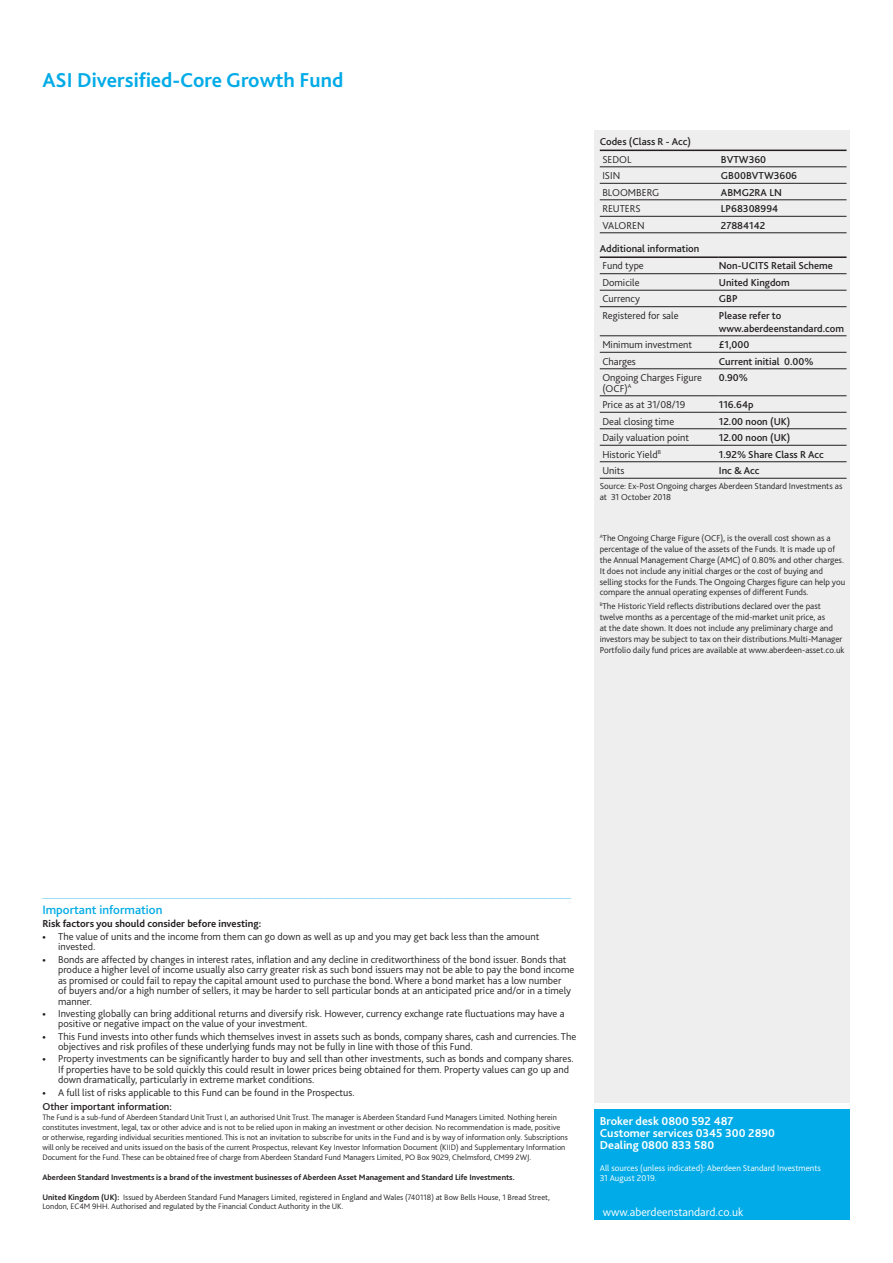
<style>
.page{position:relative;width:893px;height:1263px;background:#fff}
.page>*{position:absolute;margin:0;border:0;box-sizing:border-box;transform-origin:0 0}
.t1{font:700 21px "Bliss 2";color:#00abe7}
.t2{font:500 12.75px "Bliss 2";color:#00abe7}
.t3{font:700 12px/12px "Bliss 2";color:#fff}
.t4{font:300 12px "Bliss 2";color:#fff}
.t5{font:300 10.5px/10.5px "Bliss 2";color:#231f20}
.t6{font:500 10.5px/12.6px "Bliss 2";color:#231f20}
.t7{font:700 10.5px "Bliss 2";color:#231f20}
.t8{font:300 9px/10.8px "Bliss 2";color:#231f20}
.t9{font:300 9px/10.8px "Bliss 2";color:#fff}
.t10{font:300 8.25px/9.9px "Bliss 2";color:#231f20}
.t11{font:700 8.25px "Bliss 2";color:#231f20}
.t12{font:7.5px "Times New Roman";color:#00abe7}
.s1{font-weight:500}
.s2{font-weight:700}
</style>
<div class="page">
<div style="left:594px;top:130px;width:256px;height:972px;background:#eeeeef"></div>
<div style="left:594px;top:1109px;width:256px;height:110px;background:#00abe7"></div>
<svg style="left:600px;top:151px;width:246px;height:65px"></svg>
<hr style="left:600px;top:150px;width:121px;height:1px;background:#231f20">
<hr style="left:721px;top:150px;width:125px;height:1px;background:#231f20">
<hr style="left:600px;top:166px;width:121px;height:1px;background:#231f20">
<hr style="left:721px;top:166px;width:125px;height:1px;background:#231f20">
<hr style="left:600px;top:183px;width:121px;height:1px;background:#231f20">
<hr style="left:721px;top:183px;width:125px;height:1px;background:#231f20">
<hr style="left:600px;top:199px;width:121px;height:1px;background:#231f20">
<hr style="left:721px;top:199px;width:125px;height:1px;background:#231f20">
<hr style="left:600px;top:216px;width:121px;height:1px;background:#231f20">
<hr style="left:721px;top:216px;width:125px;height:1px;background:#231f20">
<hr style="left:600px;top:232px;width:121px;height:1px;background:#231f20">
<hr style="left:721px;top:232px;width:125px;height:1px;background:#231f20">
<svg style="left:600px;top:274px;width:246px;height:204px"></svg>
<hr style="left:600px;top:256px;width:119px;height:2px;background:#231f20">
<hr style="left:719px;top:256px;width:127px;height:2px;background:#231f20">
<hr style="left:600px;top:273px;width:119px;height:1px;background:#231f20">
<hr style="left:719px;top:273px;width:127px;height:1px;background:#231f20">
<hr style="left:600px;top:290px;width:119px;height:1px;background:#231f20">
<hr style="left:719px;top:290px;width:127px;height:1px;background:#231f20">
<hr style="left:600px;top:306px;width:119px;height:1px;background:#231f20">
<hr style="left:719px;top:306px;width:127px;height:1px;background:#231f20">
<hr style="left:600px;top:335px;width:119px;height:1px;background:#231f20">
<hr style="left:719px;top:335px;width:127px;height:1px;background:#231f20">
<hr style="left:600px;top:352px;width:119px;height:1px;background:#231f20">
<hr style="left:719px;top:352px;width:127px;height:1px;background:#231f20">
<hr style="left:600px;top:368px;width:119px;height:1px;background:#231f20">
<hr style="left:719px;top:368px;width:127px;height:1px;background:#231f20">
<hr style="left:600px;top:395px;width:119px;height:1px;background:#231f20">
<hr style="left:719px;top:395px;width:127px;height:1px;background:#231f20">
<hr style="left:600px;top:412px;width:119px;height:1px;background:#231f20">
<hr style="left:719px;top:412px;width:127px;height:1px;background:#231f20">
<hr style="left:600px;top:428px;width:119px;height:1px;background:#231f20">
<hr style="left:719px;top:428px;width:127px;height:1px;background:#231f20">
<hr style="left:600px;top:445px;width:119px;height:1px;background:#231f20">
<hr style="left:719px;top:445px;width:127px;height:1px;background:#231f20">
<hr style="left:600px;top:461px;width:119px;height:1px;background:#231f20">
<hr style="left:719px;top:461px;width:127px;height:1px;background:#231f20">
<hr style="left:600px;top:478px;width:119px;height:1px;background:#231f20">
<hr style="left:719px;top:478px;width:127px;height:1px;background:#231f20">
<h1 class="t1" style="left:42px;top:67px;width:302px">ASI Diversified-Core Growth Fund</h1>
<p class="t6" style="left:600px;top:135px;width:93px">Codes (Class R - Acc)</p>
<p class="t5" style="left:602px;top:154px;width:31px">SEDOL</p>
<p class="t6" style="left:721px;top:153px;width:47px">BVTW360</p>
<p class="t5" style="left:602px;top:170px;width:19px">ISIN</p>
<p class="t6" style="left:721px;top:169px;width:78px">GB00BVTW3606</p>
<p class="t5" style="left:602px;top:187px;width:58px">BLOOMBERG</p>
<p class="t6" style="left:721px;top:186px;width:62px">ABMG2RA LN</p>
<p class="t5" style="left:602px;top:203px;width:40px">REUTERS</p>
<p class="t6" style="left:721px;top:202px;width:59px">LP68308994</p>
<p class="t5" style="left:602px;top:220px;width:44px">VALOREN</p>
<p class="t6" style="left:721px;top:219px;width:46px">27884142</p>
<p class="t6" style="left:600px;top:242px;width:101px">Additional information</p>
<p class="t5" style="left:602px;top:261px;width:43px">Fund type</p>
<p class="t6" style="left:719px;top:260px;width:116px">Non-UCITS Retail Scheme</p>
<p class="t5" style="left:602px;top:277px;width:39px">Domicile</p>
<p class="t6" style="left:719px;top:276px;width:73px">United Kingdom</p>
<p class="t5" style="left:602px;top:294px;width:39px">Currency</p>
<p class="t6" style="left:719px;top:292px;width:20px">GBP</p>
<p class="t5" style="left:602px;top:310px;width:78px">Registered for sale</p>
<p class="t6" style="left:719px;top:309px;width:127px">Please refer to www.aberdeenstandard.com</p>
<p class="t5" style="left:602px;top:339px;width:91px">Minimum investment</p>
<p class="t6" style="left:719px;top:338px;width:32px">£1,000</p>
<p class="t5" style="left:602px;top:356px;width:35px">Charges</p>
<p class="t6" style="left:719px;top:355px;width:96px">Current initial 0.00%</p>
<p class="t5" style="left:602px;top:372px;width:101px">Ongoing Charges Figure (OCF)<sup>A</sup></p>
<p class="t6" style="left:719px;top:371px;width:31px">0.90%</p>
<p class="t5" style="left:602px;top:399px;width:85px">Price as at 31/08/19</p>
<p class="t6" style="left:719px;top:398px;width:36px">116.64p</p>
<p class="t5" style="left:602px;top:416px;width:73px">Deal closing time</p>
<p class="t6" style="left:719px;top:414px;width:73px">12.00 noon (UK)</p>
<p class="t5" style="left:602px;top:432px;width:88px">Daily valuation point</p>
<p class="t6" style="left:719px;top:431px;width:73px">12.00 noon (UK)</p>
<p class="t5" style="left:602px;top:448px;width:60px">Historic Yield<sup>B</sup></p>
<p class="t6" style="left:719px;top:447px;width:106px">1.92% Share Class R Acc</p>
<p class="t5" style="left:602px;top:465px;width:24px">Units</p>
<p class="t6" style="left:719px;top:464px;width:42px">Inc &amp; Acc</p>
<p class="t8" style="left:600px;top:481px;width:244px">Source: Ex-Post Ongoing charges Aberdeen Standard Investments as at 31 October 2018</p>
<p class="t8" style="left:600px;top:533px;width:247px"><sup>A</sup>The Ongoing Charge Figure (OCF), is the overall cost shown as a percentage of the value of the assets of the Funds. It is made up of the Annual Management Charge (AMC) of 0.80% and other charges.<br>It does not include any initial charges or the cost of buying and selling stocks for the Funds. The Ongoing Charges figure can help you compare the annual operating expenses of different Funds.</p>
<p class="t8" style="left:600px;top:601px;width:246px"><sup>B</sup>The Historic Yield reflects distributions declared over the past twelve months as a percentage of the mid-market unit price, as<br>at the date shown. It does not include any preliminary charge and investors may be subject to tax on their distributions.Multi-Manager Portfolio daily fund prices are available at www.aberdeen-asset.co.uk</p>
<p class="t12" style="left:42px;top:889px;width:530px">_____________________________________________________________________________________________________________________________________________</p>
<p class="t2" style="left:42px;top:902px;width:122px">Important information</p>
<p class="t7" style="left:42px;top:916px;width:220px">Risk factors you should consider before investing:</p>
<p class="t5" style="left:58px;top:931px;width:483px;text-indent:-16px">● The value of units and the income from them can go down as well as up and you may get back less than the amount invested.</p>
<p class="t5" style="left:58px;top:953px;width:518px;text-indent:-16px">● Bonds are affected by changes in interest rates, inflation and any decline in creditworthiness of the bond issuer. Bonds that produce a higher level of income usually also carry greater risk as such bond issuers may not be able to pay the bond income as promised or could fail to repay the capital amount used to purchase the bond. Where a bond market has a low number<br>of buyers and/or a high number of sellers, it may be harder to sell particular bonds at an anticipated price and/or in a timely manner.</p>
<p class="t5" style="left:58px;top:1008px;width:508px;text-indent:-16px">● Investing globally can bring additional returns and diversify risk. However, currency exchange rate fluctuations may have a positive or negative impact on the value of your investment.</p>
<p class="t5" style="left:58px;top:1030px;width:520px;text-indent:-16px">● This Fund invests into other funds which themselves invest in assets such as bonds, company shares, cash and currencies. The objectives and risk profiles of these underlying funds may not be fully in line with those of this Fund.</p>
<p class="t5" style="left:58px;top:1053px;width:517px;text-indent:-16px">● Property investments can be significantly harder to buy and sell than other investments, such as bonds and company shares.<br>If properties have to be sold quickly this could result in lower prices being obtained for them. Property values can go up and down dramatically, particularly in extreme market conditions.</p>
<p class="t5" style="left:42px;top:1084px;width:314px;line-height:14.7px">● A full list of risks applicable to this Fund can be found in the Prospectus.<br><span class="s1">Other important information:</span></p>
<p class="t10" style="left:42px;top:1112px;width:527px">The Fund is a sub-fund of Aberdeen Standard Unit Trust I, an authorised Unit Trust. The manager is Aberdeen Standard Fund Managers Limited. Nothing herein constitutes investment, legal, tax or other advice and is not to be relied upon in making an investment or other decision. No recommendation is made, positive or otherwise, regarding individual securities mentioned. This is not an invitation to subscribe for units in the Fund and is by way of information only. Subscriptions will only be received and units issued on the basis of the current Prospectus, relevant Key Investor Information Document (KIID) and Supplementary Information Document for the Fund. These can be obtained free of charge from Aberdeen Standard Fund Managers Limited, PO Box 9029, Chelmsford, CM99 2WJ.</p>
<p class="t11" style="left:42px;top:1171px;width:474px">Aberdeen Standard Investments is a brand of the investment businesses of Aberdeen Asset Management and Standard Life Investments.</p>
<p class="t10" style="left:42px;top:1191px;width:509px"><span class="s2">United Kingdom (UK):</span> Issued by Aberdeen Standard Fund Managers Limited, registered in England and Wales (740118) at Bow Bells House, 1 Bread Street,<br>London, EC4M 9HH. Authorised and regulated by the Financial Conduct Authority in the UK.</p>
<p class="t3" style="left:600px;top:1114px;width:177px">Broker desk 0800 592 487<br>Customer services 0345 300 2890<br>Dealing 0800 833 580</p>
<p class="t9" style="left:600px;top:1162px;width:223px">All sources (unless indicated): Aberdeen Standard Investments<br>31 August 2019.</p>
<p class="t4" style="left:603px;top:1204px;width:142px">www.aberdeenstandard.co.uk</p>
</div>
